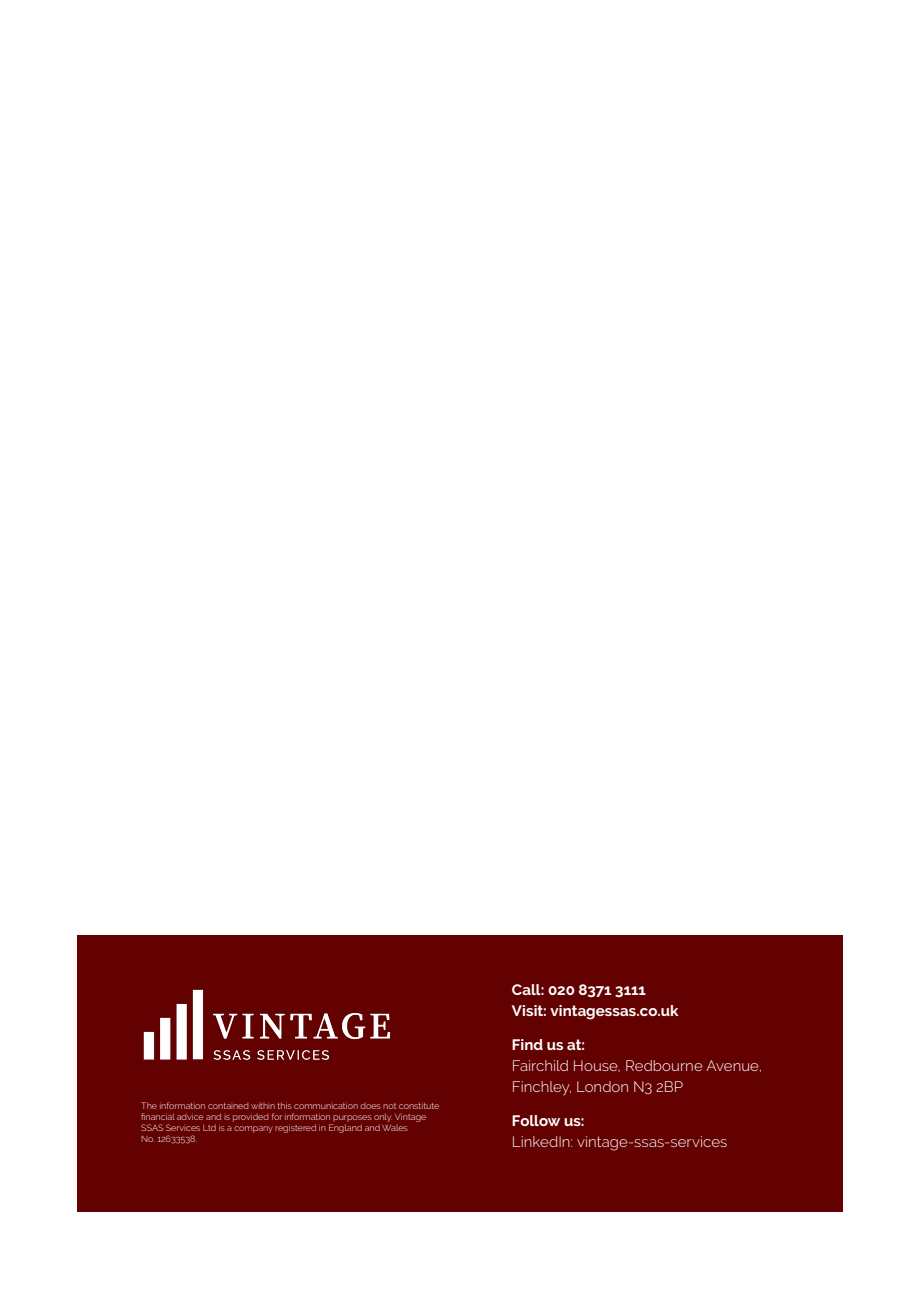
<style>
.page{position:relative;width:919px;height:1289px;background:#fff}
.page>*{position:absolute;margin:0;border:0;box-sizing:border-box;transform-origin:0 0}
.t1{font:300 15px/21px "Raleway";letter-spacing:.005em;color:#fff}
.t2{font:700 15px/21px "Raleway";letter-spacing:.005em;color:#fff}
.t3{font:300 9px/10.8px "Raleway";color:#fff}
</style>
<div class="page">
<div style="left:77px;top:935px;width:765px;height:277px;background:#630000"></div>
<img style="left:143px;top:989px;width:248px;height:71px">
<p class="t3" style="left:141px;top:1100px;width:300px">The information contained within this communication does not constitute financial advice and is provided for information purposes only. Vintage SSAS Services Ltd is a company registered in England and Wales<br>No. 12633538.</p>
<h1 class="t2" style="left:512px;top:979px;width:168px">Call: 020 8371 3111<br>Visit: vintagessas.co.uk</h1>
<h1 class="t2" style="left:512px;top:1034px;width:75px">Find us at:</h1>
<h1 class="t1" style="left:512px;top:1055px;width:252px">Fairchild House, Redbourne Avenue,<br>Finchley, London N3 2BP</h1>
<h1 class="t2" style="left:512px;top:1110px;width:74px">Follow us:</h1>
<h1 class="t1" style="left:512px;top:1131px;width:217px">LinkedIn: vintage-ssas-services</h1>
</div>
